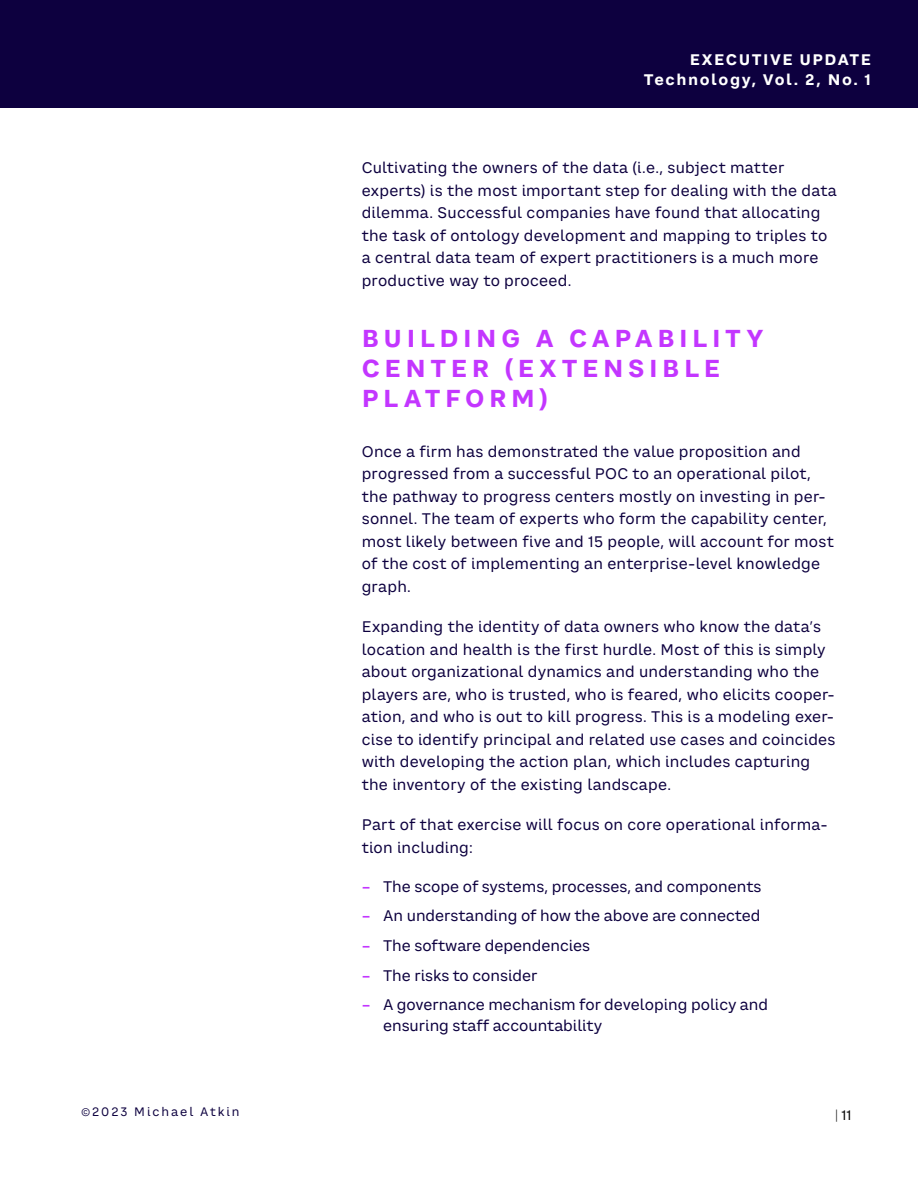
<style>
.page{position:relative;width:918px;height:1188px;background:#fff}
.page>*{position:absolute;margin:0;border:0;box-sizing:border-box;transform-origin:0 0}
.t1{font:700 24px/30px "CA Saygon Text";letter-spacing:.19em;color:#c336ff}
.t2{font:15px/22.5px "CA Saygon Text";letter-spacing:.015em;color:#0d003f}
.t3{font:700 15px/19.5px "CA Saygon Text";letter-spacing:.1em;color:#fff;text-align:right}
.t4{font:13.5px "CA Saygon Text";color:#000}
.t5{font:12px "CA Saygon Text";letter-spacing:.16em;color:#0d003f}
.s1{font-weight:700;color:#c336ff}
.s2{font-family:"Raleway";font-weight:300}
</style>
<div class="page">
<div style="left:0;top:0;width:918px;height:108px;background:#0d003f"></div>
<p class="t3" style="left:644px;top:50px;width:229px">EXECUTIVE UPDATE<br>Technology, Vol. 2, No. 1</p>
<p class="t2" style="left:362px;top:157px;width:477px">Cultivating the owners of the data (i.e., subject matter experts) is the most important step for dealing with the data dilemma. Successful companies have found that allocating the task of ontology development and mapping to triples to a central data team of expert practitioners is a much more productive way to proceed.</p>
<h1 class="t1" style="left:362px;top:324px;width:403px">BUILDING A CAPABILITY<br>CENTER (EXTENSIBLE<br>PLATFORM)</h1>
<p class="t2" style="left:362px;top:440px;width:474px">Once a firm has demonstrated the value proposition and progressed from a successful POC to an operational pilot, the pathway to progress centers mostly on investing in per&shy;sonnel. The team of experts who form the capability center, most likely between five and 15 people, will account for most of the cost of implementing an enterprise-level knowledge graph.</p>
<p class="t2" style="left:362px;top:616px;width:475px">Expanding the identity of data owners who know the data’s location and health is the first hurdle. Most of this is simply about organizational dynamics and understanding who the players are, who is trusted, who is feared, who elicits cooper&shy;ation, and who is out to kill progress. This is a modeling exer&shy;cise to identify principal and related use cases and coincides with developing the action plan, which includes capturing the inventory of the existing landscape.</p>
<p class="t2" style="left:362px;top:814px;width:468px">Part of that exercise will focus on core operational informa&shy;tion including:</p>
<p class="t2" style="left:362px;top:875px;width:401px"><span class="s1">–</span> The scope of systems, processes, and components</p>
<p class="t2" style="left:362px;top:905px;width:400px"><span class="s1">–</span> An understanding of how the above are connected</p>
<p class="t2" style="left:362px;top:934px;width:230px"><span class="s1">–</span> The software dependencies</p>
<p class="t2" style="left:362px;top:964px;width:177px"><span class="s1">–</span> The risks to consider</p>
<p class="t2" style="left:383px;top:994px;width:386px;line-height:21px;text-indent:-21px"><span class="s1">–</span> A governance mechanism for developing policy and ensuring staff accountability</p>
<p class="t5" style="left:81px;top:1103px;width:160px">©2023 Michael Atkin</p>
<p class="t4" style="left:835px;top:1105px;width:18px"><span class="s2">|</span> 11</p>
</div>
